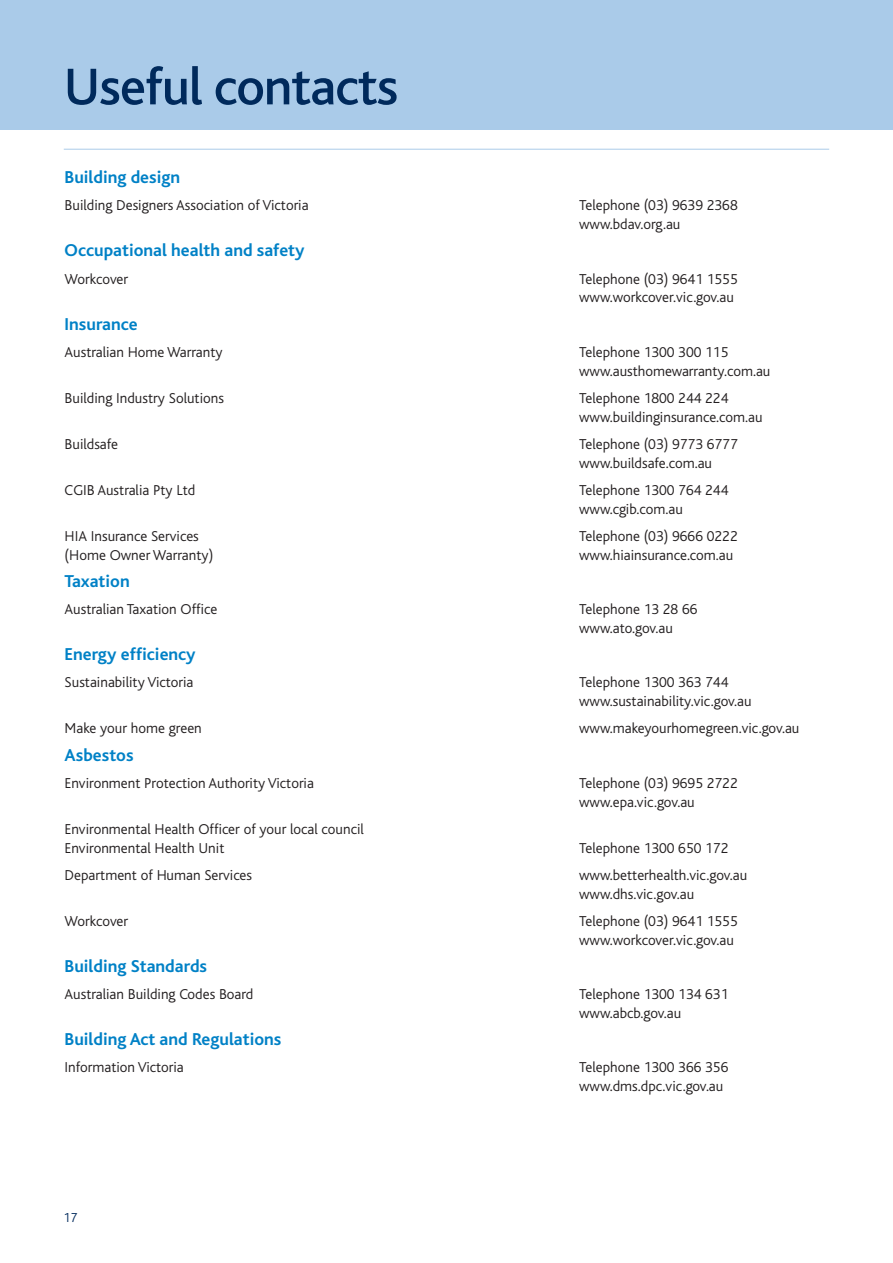
<style>
.page{position:relative;width:893px;height:1263px;background:#fff}
.page>*{position:absolute;margin:0;border:0;box-sizing:border-box;transform-origin:0 0}
.t1{font:500 54px "Bliss";letter-spacing:-.02em;color:#002a5c}
.t2{font:700 18px "Bliss";color:#0081c6}
.t3{font:300 15px/18.8px "Bliss";color:#231f20}
.t4{font:300 13.5px "Bliss";color:#002a5c}
</style>
<div class="page">
<hr style="left:64px;top:149px;width:765px;height:1px;background:#aacbe9">
<div style="left:0;top:0;width:893px;height:129px;background:#aacbe9"></div>
<h1 class="t1" style="left:64px;top:66px;width:336px">Useful contacts</h1>
<p class="t2" style="left:65px;top:170px;width:117px">Building design</p>
<p class="t3" style="left:65px;top:196px;width:245px">Building Designers Association of Victoria</p>
<p class="t3" style="left:579px;top:196px;width:160px">Telephone (03) 9639 2368 www.bdav.org.au</p>
<p class="t2" style="left:65px;top:243px;width:241px">Occupational health and safety</p>
<p class="t3" style="left:65px;top:270px;width:65px">Workcover</p>
<p class="t3" style="left:579px;top:270px;width:160px">Telephone (03) 9641 1555 www.workcover.vic.gov.au</p>
<p class="t2" style="left:65px;top:317px;width:75px">Insurance</p>
<p class="t3" style="left:65px;top:343px;width:160px">Australian Home Warranty</p>
<p class="t3" style="left:579px;top:343px;width:193px">Telephone 1300 300 115 www.austhomewarranty.com.au</p>
<p class="t3" style="left:65px;top:389px;width:161px">Building Industry Solutions</p>
<p class="t3" style="left:579px;top:389px;width:185px">Telephone 1800 244 224 www.buildinginsurance.com.au</p>
<p class="t3" style="left:65px;top:435px;width:55px">Buildsafe</p>
<p class="t3" style="left:579px;top:435px;width:160px">Telephone (03) 9773 6777 www.buildsafe.com.au</p>
<p class="t3" style="left:65px;top:481px;width:132px">CGIB Australia Pty Ltd</p>
<p class="t3" style="left:579px;top:481px;width:151px">Telephone 1300 764 244 www.cgib.com.au</p>
<p class="t3" style="left:65px;top:527px;width:136px">HIA Insurance Services</p>
<p class="t3" style="left:579px;top:527px;width:160px">Telephone (03) 9666 0222</p>
<p class="t3" style="left:65px;top:546px;width:150px">(Home Owner Warranty)</p>
<p class="t3" style="left:579px;top:546px;width:156px">www.hiainsurance.com.au</p>
<p class="t2" style="left:65px;top:574px;width:67px">Taxation</p>
<p class="t3" style="left:65px;top:600px;width:154px">Australian Taxation Office</p>
<p class="t3" style="left:579px;top:600px;width:120px">Telephone 13 28 66 www.ato.gov.au</p>
<p class="t2" style="left:65px;top:647px;width:133px">Energy efficiency</p>
<p class="t3" style="left:65px;top:673px;width:130px">Sustainability Victoria</p>
<p class="t3" style="left:579px;top:673px;width:174px">Telephone 1300 363 744 www.sustainability.vic.gov.au</p>
<p class="t3" style="left:65px;top:719px;width:139px">Make your home green</p>
<p class="t3" style="left:579px;top:719px;width:222px">www.makeyourhomegreen.vic.gov.au</p>
<p class="t2" style="left:65px;top:748px;width:70px">Asbestos</p>
<p class="t3" style="left:65px;top:774px;width:251px">Environment Protection Authority Victoria</p>
<p class="t3" style="left:579px;top:774px;width:160px">Telephone (03) 9695 2722 www.epa.vic.gov.au</p>
<p class="t3" style="left:65px;top:820px;width:301px">Environmental Health Officer of your local council<br>Environmental Health Unit</p>
<p class="t3" style="left:579px;top:839px;width:151px">Telephone 1300 650 172</p>
<p class="t3" style="left:65px;top:866px;width:189px">Department of Human Services</p>
<p class="t3" style="left:579px;top:866px;width:170px">www.betterhealth.vic.gov.au www.dhs.vic.gov.au</p>
<p class="t3" style="left:65px;top:912px;width:65px">Workcover</p>
<p class="t3" style="left:579px;top:912px;width:160px">Telephone (03) 9641 1555 www.workcover.vic.gov.au</p>
<p class="t2" style="left:65px;top:959px;width:144px">Building Standards</p>
<p class="t3" style="left:65px;top:985px;width:190px">Australian Building Codes Board</p>
<p class="t3" style="left:579px;top:985px;width:151px">Telephone 1300 134 631 www.abcb.gov.au</p>
<p class="t2" style="left:65px;top:1032px;width:218px">Building Act and Regulations</p>
<p class="t3" style="left:65px;top:1058px;width:121px">Information Victoria</p>
<p class="t3" style="left:579px;top:1058px;width:151px">Telephone 1300 366 356 www.dms.dpc.vic.gov.au</p>
<p class="t4" style="left:63px;top:1210px;width:15px">17</p>
</div>
